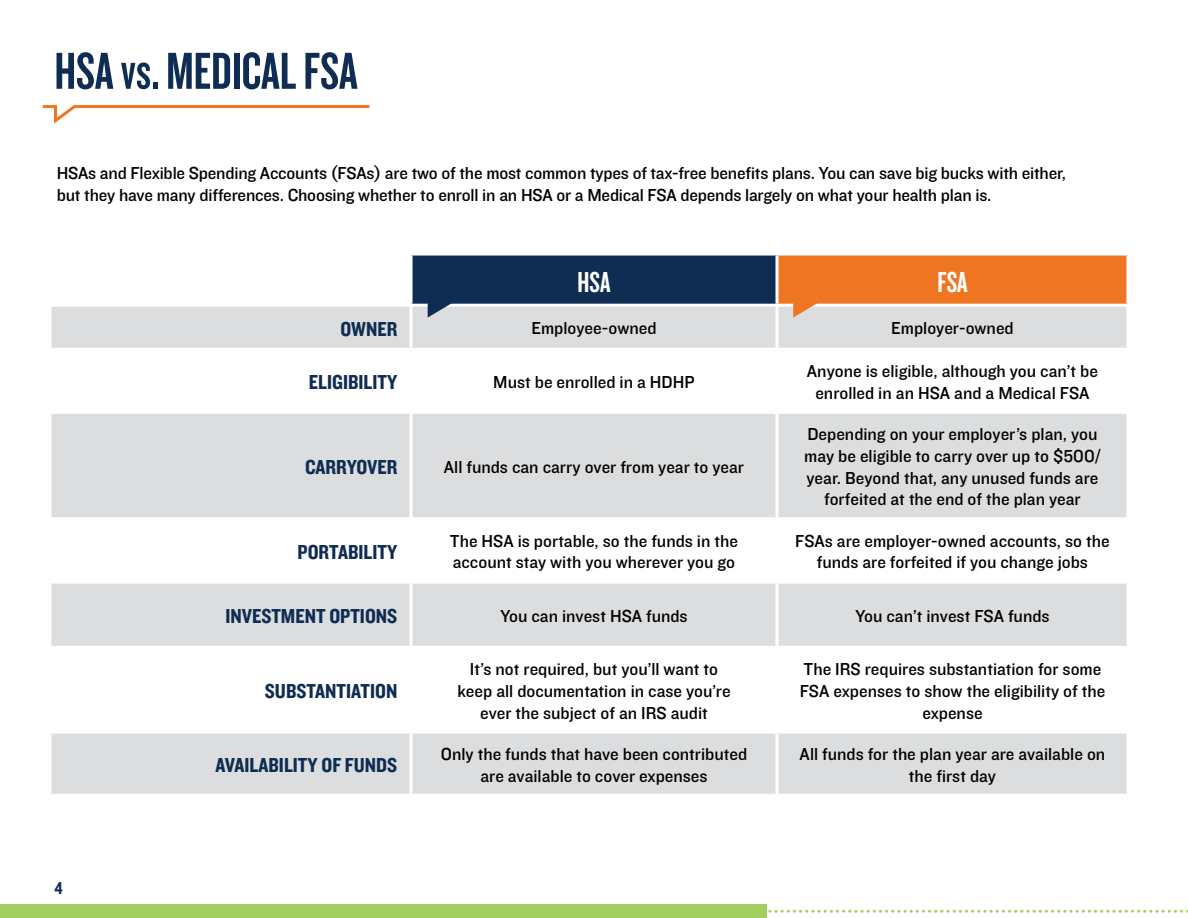
<style>
.page{position:relative;width:1188px;height:918px;background:#fff}
.page>*{position:absolute;margin:0;border:0;box-sizing:border-box;transform-origin:0 0}
.t1{font:54px "Knockout 48 Featherweight";color:#0f2d52}
.t2{font:30px "Knockout 48 Featherweight";color:#fff}
.t3{font:21px "Knockout 50 Welterweight";color:#0f2d52}
.t4{font:18px/21.6px "Knockout 31 Junior Middlewt";color:#000;text-align:center}
.t5{font:18px "Knockout 50 Welterweight";color:#0f2d52}
</style>
<div class="page">
<svg style="left:42px;top:105px;width:328px;height:19px"></svg>
<div style="left:411px;top:254px;width:366px;height:51px;background:#0f2d52"></div>
<div style="left:777px;top:254px;width:351px;height:51px;background:#ee7622"></div>
<svg style="left:51px;top:307px;width:1075px;height:487px;fill:#dcddde"></svg>
<hr style="left:411px;top:253px;width:366px;height:3px;background:#fff">
<svg style="left:411px;top:256px;width:2px;height:48px"></svg>
<hr style="left:777px;top:253px;width:353px;height:3px;background:#fff">
<svg style="left:775px;top:256px;width:4px;height:48px"></svg>
<svg style="left:1126px;top:256px;width:2px;height:48px"></svg>
<hr style="left:411px;top:304px;width:366px;height:3px;background:#fff">
<svg style="left:409px;top:307px;width:4px;height:41px"></svg>
<hr style="left:777px;top:304px;width:353px;height:3px;background:#fff">
<svg style="left:775px;top:307px;width:4px;height:41px"></svg>
<svg style="left:1126px;top:307px;width:1px;height:41px"></svg>
<hr style="left:48px;top:348px;width:363px;height:3px;background:#fff">
<hr style="left:411px;top:348px;width:366px;height:3px;background:#fff">
<hr style="left:409px;top:351px;width:4px;height:60px;background:#fff">
<hr style="left:777px;top:348px;width:353px;height:3px;background:#fff">
<hr style="left:775px;top:351px;width:4px;height:60px;background:#fff">
<hr style="left:48px;top:411px;width:363px;height:3px;background:#fff">
<hr style="left:411px;top:411px;width:366px;height:3px;background:#fff">
<hr style="left:409px;top:414px;width:4px;height:103px;background:#f6f6f6">
<hr style="left:777px;top:411px;width:353px;height:3px;background:#fff">
<hr style="left:775px;top:414px;width:4px;height:103px;background:#f6f6f6">
<svg style="left:1126px;top:414px;width:1px;height:103px"></svg>
<hr style="left:48px;top:517px;width:363px;height:3px;background:#fff">
<hr style="left:411px;top:517px;width:366px;height:3px;background:#fff">
<hr style="left:409px;top:520px;width:4px;height:61px;background:#fff">
<hr style="left:777px;top:517px;width:353px;height:3px;background:#fff">
<hr style="left:775px;top:520px;width:4px;height:61px;background:#fff">
<hr style="left:48px;top:581px;width:363px;height:3px;background:#fff">
<hr style="left:411px;top:581px;width:366px;height:3px;background:#fff">
<hr style="left:409px;top:584px;width:4px;height:62px;background:#f3f3f3">
<hr style="left:777px;top:581px;width:353px;height:3px;background:#fff">
<hr style="left:775px;top:584px;width:4px;height:62px;background:#f3f3f3">
<svg style="left:1126px;top:584px;width:1px;height:62px"></svg>
<hr style="left:48px;top:646px;width:363px;height:3px;background:#fff">
<hr style="left:411px;top:646px;width:366px;height:3px;background:#fff">
<hr style="left:409px;top:649px;width:4px;height:82px;background:#fff">
<hr style="left:777px;top:646px;width:353px;height:3px;background:#fff">
<hr style="left:775px;top:649px;width:4px;height:82px;background:#fff">
<hr style="left:48px;top:731px;width:363px;height:3px;background:#fff">
<hr style="left:411px;top:731px;width:366px;height:3px;background:#fff">
<hr style="left:409px;top:734px;width:4px;height:60px;background:#f3f3f3">
<hr style="left:777px;top:731px;width:353px;height:3px;background:#fff">
<hr style="left:775px;top:734px;width:4px;height:60px;background:#f3f3f3">
<svg style="left:1126px;top:734px;width:1px;height:60px"></svg>
<svg style="left:428px;top:303px;width:29px;height:15px"></svg>
<svg style="left:793px;top:303px;width:29px;height:15px"></svg>
<div style="left:0;top:904px;width:767px;height:14px;background:#a3cf60"></div>
<svg style="left:768px;top:910px;width:420px;height:3px"></svg>
<h1 class="t1" style="left:55px;top:38px;width:305px">HSA vs. MEDICAL FSA</h1>
<p class="t4" style="left:57px;top:162px;width:1011px;text-align:left">HSAs and Flexible Spending Accounts (FSAs) are two of the most common types of tax-free benefits plans. You can save big bucks with either, but they have many differences. Choosing whether to enroll in an HSA or a Medical FSA depends largely on what your health plan is.</p>
<h2 class="t2" style="left:578px;top:263px;width:34px">HSA</h2>
<h2 class="t2" style="left:937px;top:263px;width:32px">FSA</h2>
<p class="t3" style="left:340px;top:315px;width:58px">OWNER</p>
<p class="t4" style="left:532px;top:317px;width:126px">Employee-owned</p>
<p class="t4" style="left:891px;top:317px;width:124px">Employer-owned</p>
<p class="t3" style="left:309px;top:368px;width:90px">ELIGIBILITY</p>
<p class="t4" style="left:493px;top:370px;width:203px">Must be enrolled in a HDHP</p>
<p class="t4" style="left:807px;top:359px;width:293px">Anyone is eligible, although you can’t be enrolled in an HSA and a Medical FSA</p>
<p class="t3" style="left:305px;top:453px;width:94px">CARRYOVER</p>
<p class="t4" style="left:444px;top:455px;width:302px">All funds can carry over from year to year</p>
<p class="t4" style="left:804px;top:423px;width:298px">Depending on your employer’s plan, you may be eligible to carry over up to $500/ year. Beyond that, any unused funds are forfeited at the end of the plan year</p>
<p class="t3" style="left:297px;top:538px;width:101px">PORTABILITY</p>
<p class="t4" style="left:450px;top:529px;width:290px;text-align:left">The HSA is portable, so the funds in the account stay with you wherever you go</p>
<p class="t4" style="left:795px;top:529px;width:316px">FSAs are employer-owned accounts, so the funds are forfeited if you change jobs</p>
<p class="t3" style="left:226px;top:602px;width:173px">INVESTMENT OPTIONS</p>
<p class="t4" style="left:500px;top:604px;width:189px">You can invest HSA funds</p>
<p class="t4" style="left:855px;top:604px;width:196px">You can’t invest FSA funds</p>
<p class="t3" style="left:265px;top:677px;width:134px">SUBSTANTIATION</p>
<p class="t4" style="left:457px;top:658px;width:275px">It’s not required, but you’ll want to keep all documentation in case you’re ever the subject of an IRS audit</p>
<p class="t4" style="left:800px;top:658px;width:307px">The IRS requires substantiation for some<br>FSA expenses to show the eligibility of the expense</p>
<p class="t5" style="left:54px;top:876px;width:10px">4</p>
<p class="t3" style="left:216px;top:751px;width:183px">AVAILABILITY OF FUNDS</p>
<p class="t4" style="left:441px;top:742px;width:308px">Only the funds that have been contributed are available to cover expenses</p>
<p class="t4" style="left:800px;top:742px;width:307px">All funds for the plan year are available on the first day</p>
</div>
